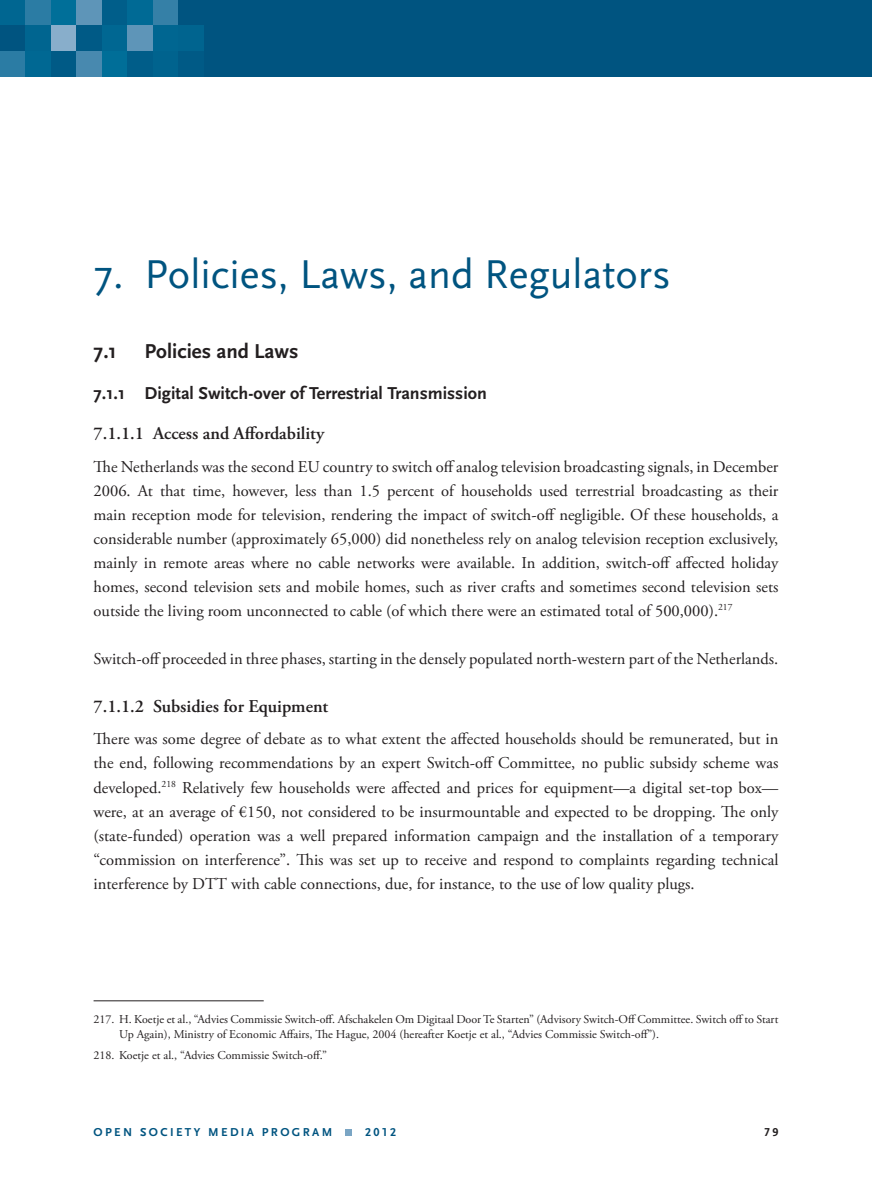
<style>
.page{position:relative;width:872px;height:1191px;background:#fff}
.page>*{position:absolute;margin:0;border:0;box-sizing:border-box;transform-origin:0 0}
.t1{font:42px "Scala Sans";color:#005480}
.t2{font:700 21px "Scala Sans";color:#231f20}
.t3{font:600 18px "Adobe Garamond Pro";color:#231f20}
.t4{font:700 18px "Scala Sans";color:#231f20}
.t5{font:16.5px/24px "Adobe Garamond Pro";color:#231f20;text-align:justify}
.t6{font:12px/15px "Adobe Garamond Pro";color:#231f20}
.t7{font:700 12px "Scala Sans LF";letter-spacing:.2em;color:#005480}
.t8{font:700 12px "Scala Sans LF";color:#231f20}
</style>
<div class="page">
<div style="left:345px;top:1129px;width:7px;height:7px;background:#7aa5c4"></div>
<hr style="left:94px;top:1000px;width:170px;height:1px;background:#231f20">
<div style="left:0;top:0;width:872px;height:77px;background:#005480"></div>
<div style="left:0;top:0;width:26px;height:26px;background:#006691"></div>
<div style="left:0;top:51px;width:26px;height:26px;background:#2b7ca4"></div>
<div style="left:26px;top:0;width:25px;height:26px;background:#2b7ca4"></div>
<div style="left:26px;top:26px;width:25px;height:25px;background:#006590"></div>
<div style="left:26px;top:51px;width:25px;height:26px;background:#006893"></div>
<div style="left:51px;top:0;width:26px;height:26px;background:#006f99"></div>
<div style="left:51px;top:26px;width:26px;height:25px;background:#88aecb"></div>
<div style="left:51px;top:51px;width:26px;height:26px;background:#005a86"></div>
<div style="left:77px;top:0;width:25px;height:26px;background:#5e95b8"></div>
<div style="left:77px;top:26px;width:25px;height:25px;background:#005a86"></div>
<div style="left:77px;top:51px;width:25px;height:26px;background:#4889af"></div>
<div style="left:102px;top:0;width:26px;height:26px;background:#005e8a"></div>
<div style="left:102px;top:26px;width:26px;height:25px;background:#006792"></div>
<div style="left:102px;top:51px;width:26px;height:26px;background:#006e98"></div>
<div style="left:128px;top:0;width:25px;height:26px;background:#006a95"></div>
<div style="left:128px;top:26px;width:25px;height:25px;background:#5e95b8"></div>
<div style="left:128px;top:51px;width:25px;height:26px;background:#005d89"></div>
<div style="left:153px;top:0;width:26px;height:26px;background:#3580a7"></div>
<div style="left:153px;top:26px;width:26px;height:25px;background:#006691"></div>
<div style="left:153px;top:51px;width:26px;height:26px;background:#00638e"></div>
<div style="left:179px;top:26px;width:25px;height:25px;background:#00648f"></div>
<div style="left:179px;top:51px;width:25px;height:26px;background:#005a86"></div>
<h1 class="t1" style="left:94px;top:252px;width:579px">7. Policies, Laws, and Regulators</h1>
<p class="t2" style="left:94px;top:343px;width:25px">7.1</p>
<p class="t2" style="left:145px;top:343px;width:156px">Policies and Laws</p>
<p class="t4" style="left:94px;top:386px;width:395px">7.1.1 Digital Switch-over of Terrestrial Transmission</p>
<p class="t3" style="left:94px;top:426px;width:232px">7.1.1.1 Access and Affordability</p>
<p class="t5" style="left:94px;top:456px;width:686px">The Netherlands was the second EU country to switch off analog television broadcasting signals, in December 2006. At that time, however, less than 1.5 percent of households used terrestrial broadcasting as their main reception mode for television, rendering the impact of switch-off negligible. Of these households, a considerable number (approximately 65,000) did nonetheless rely on analog television reception exclusively, mainly in remote areas where no cable networks were available. In addition, switch-off affected holiday homes, second television sets and mobile homes, such as river crafts and sometimes second television sets outside the living room unconnected to cable (of which there were an estimated total of 500,000).<sup>217</sup></p>
<p class="t5" style="left:94px;top:648px;width:686px">Switch-off proceeded in three phases, starting in the densely populated north-western part of the Netherlands.</p>
<p class="t3" style="left:94px;top:699px;width:236px">7.1.1.2 Subsidies for Equipment</p>
<p class="t5" style="left:94px;top:728px;width:686px">There was some degree of debate as to what extent the affected households should be remunerated, but in the end, following recommendations by an expert Switch-off Committee, no public subsidy scheme was developed.<sup>218</sup> Relatively few households were affected and prices for equipment—a digital set-top box— were, at an average of €150, not considered to be insurmountable and expected to be dropping. The only (state-funded) operation was a well prepared information campaign and the installation of a temporary “commission on interference”. This was set up to receive and respond to complaints regarding technical interference by DTT with cable connections, due, for instance, to the use of low quality plugs.</p>
<p class="t6" style="left:119px;top:1012px;width:661px;text-indent:-26px">217. H. Koetje et al., “Advies Commissie Switch-off. Afschakelen Om Digitaal Door Te Starten” (Advisory Switch-Off Committee. Switch off to Start<br>Up Again), Ministry of Economic Affairs, The Hague, 2004 (hereafter Koetje et al., “Advies Commissie Switch-off”).</p>
<p class="t6" style="left:94px;top:1048px;width:235px">218. Koetje et al., “Advies Commissie Switch-off.”</p>
<p class="t7" style="left:94px;top:1127px;width:240px">OPEN SOCIETY MEDIA PROGRAM</p>
<p class="t7" style="left:365px;top:1127px;width:33px">2012</p>
<p class="t8" style="left:764px;top:1127px;width:16px">79</p>
</div>
